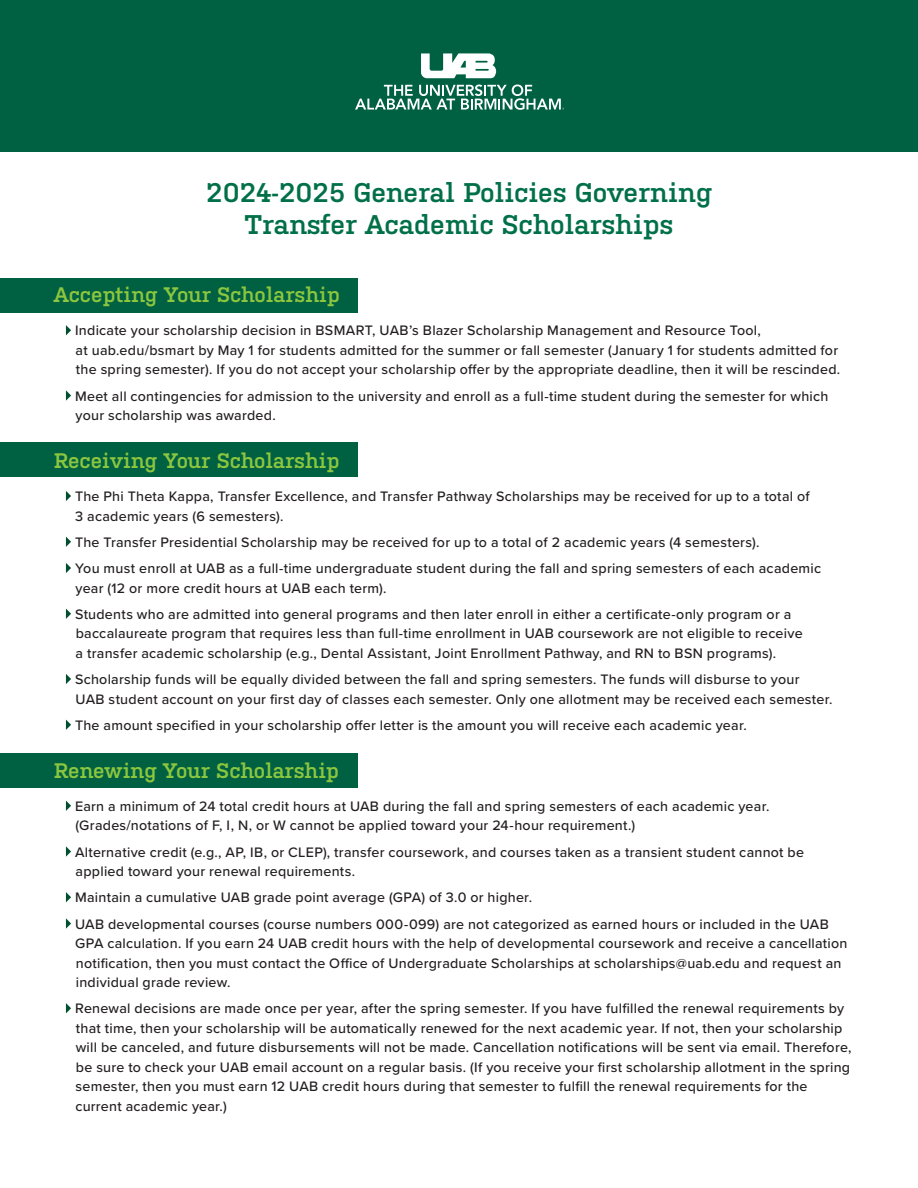
<style>
.page{position:relative;width:918px;height:1188px;background:#fff}
.page>*{position:absolute;margin:0;border:0;box-sizing:border-box;transform-origin:0 0}
.t1{font:600 27px "Kulturista";color:#007049}
.t2{font:600 21px "Kulturista";color:#8bc63e}
.t3{font:500 14.25px/19.5px "Proxima Nova";letter-spacing:.015em;color:#231f20}
</style>
<div class="page">
<div style="left:0;top:278px;width:357px;height:34px;background:#006142"></div>
<div style="left:0;top:442px;width:357px;height:35px;background:#006142"></div>
<div style="left:0;top:753px;width:357px;height:34px;background:#006142"></div>
<svg style="left:66px;top:325px;width:5px;height:10px"></svg>
<svg style="left:66px;top:390px;width:5px;height:11px"></svg>
<svg style="left:66px;top:491px;width:5px;height:10px"></svg>
<svg style="left:66px;top:537px;width:5px;height:10px"></svg>
<svg style="left:66px;top:563px;width:5px;height:10px"></svg>
<svg style="left:66px;top:609px;width:5px;height:10px"></svg>
<svg style="left:66px;top:674px;width:5px;height:10px"></svg>
<svg style="left:66px;top:720px;width:5px;height:10px"></svg>
<svg style="left:66px;top:801px;width:5px;height:10px"></svg>
<svg style="left:66px;top:846px;width:5px;height:11px"></svg>
<svg style="left:66px;top:892px;width:5px;height:10px"></svg>
<svg style="left:66px;top:918px;width:5px;height:11px"></svg>
<svg style="left:66px;top:1003px;width:5px;height:10px"></svg>
<div style="left:0;top:0;width:918px;height:152px;background:#006142"></div>
<svg style="left:421px;top:53px;width:75px;height:25px"></svg>
<svg style="left:355px;top:84px;width:209px;height:26px"></svg>
<p class="t1" style="left:206px;top:177px;width:507px">2024-2025 General Policies Governing</p>
<p class="t1" style="left:244px;top:209px;width:431px">Transfer Academic Scholarships</p>
<p class="t2" style="left:54px;top:283px;width:288px">Accepting Your Scholarship</p>
<p class="t3" style="left:75px;top:320px;width:767px">Indicate your scholarship decision in BSMART, UAB’s Blazer Scholarship Management and Resource Tool,<br>at uab.edu/bsmart by May 1 for students admitted for the summer or fall semester (January 1 for students admitted for the spring semester). If you do not accept your scholarship offer by the appropriate deadline, then it will be rescinded.</p>
<p class="t3" style="left:75px;top:386px;width:755px">Meet all contingencies for admission to the university and enroll as a full-time student during the semester for which your scholarship was awarded.</p>
<p class="t2" style="left:54px;top:449px;width:287px">Receiving Your Scholarship</p>
<p class="t3" style="left:75px;top:486px;width:736px">The Phi Theta Kappa, Transfer Excellence, and Transfer Pathway Scholarships may be received for up to a total of<br>3 academic years (6 semesters).</p>
<p class="t3" style="left:75px;top:532px;width:686px">The Transfer Presidential Scholarship may be received for up to a total of 2 academic years (4 semesters).</p>
<p class="t3" style="left:75px;top:558px;width:748px">You must enroll at UAB as a full-time undergraduate student during the fall and spring semesters of each academic year (12 or more credit hours at UAB each term).</p>
<p class="t3" style="left:75px;top:604px;width:729px">Students who are admitted into general programs and then later enroll in either a certificate-only program or a baccalaureate program that requires less than full-time enrollment in UAB coursework are not eligible to receive a transfer academic scholarship (e.g., Dental Assistant, Joint Enrollment Pathway, and RN to BSN programs).</p>
<p class="t3" style="left:75px;top:669px;width:759px">Scholarship funds will be equally divided between the fall and spring semesters. The funds will disburse to your<br>UAB student account on your first day of classes each semester. Only one allotment may be received each semester.</p>
<p class="t3" style="left:75px;top:715px;width:673px">The amount specified in your scholarship offer letter is the amount you will receive each academic year.</p>
<p class="t2" style="left:54px;top:759px;width:287px">Renewing Your Scholarship</p>
<p class="t3" style="left:75px;top:796px;width:696px">Earn a minimum of 24 total credit hours at UAB during the fall and spring semesters of each academic year. (Grades/notations of F, I, N, or W cannot be applied toward your 24-hour requirement.)</p>
<p class="t3" style="left:75px;top:842px;width:731px">Alternative credit (e.g., AP, IB, or CLEP), transfer coursework, and courses taken as a transient student cannot be applied toward your renewal requirements.</p>
<p class="t3" style="left:75px;top:887px;width:459px">Maintain a cumulative UAB grade point average (GPA) of 3.0 or higher.</p>
<p class="t3" style="left:75px;top:914px;width:774px">UAB developmental courses (course numbers 000-099) are not categorized as earned hours or included in the UAB GPA calculation. If you earn 24 UAB credit hours with the help of developmental coursework and receive a cancellation notification, then you must contact the Office of Undergraduate Scholarships at scholarships@uab.edu and request an individual grade review.</p>
<p class="t3" style="left:75px;top:998px;width:778px">Renewal decisions are made once per year, after the spring semester. If you have fulfilled the renewal requirements by that time, then your scholarship will be automatically renewed for the next academic year. If not, then your scholarship will be canceled, and future disbursements will not be made. Cancellation notifications will be sent via email. Therefore, be sure to check your UAB email account on a regular basis. (If you receive your first scholarship allotment in the spring semester, then you must earn 12 UAB credit hours during that semester to fulfill the renewal requirements for the current academic year.)</p>
</div>
